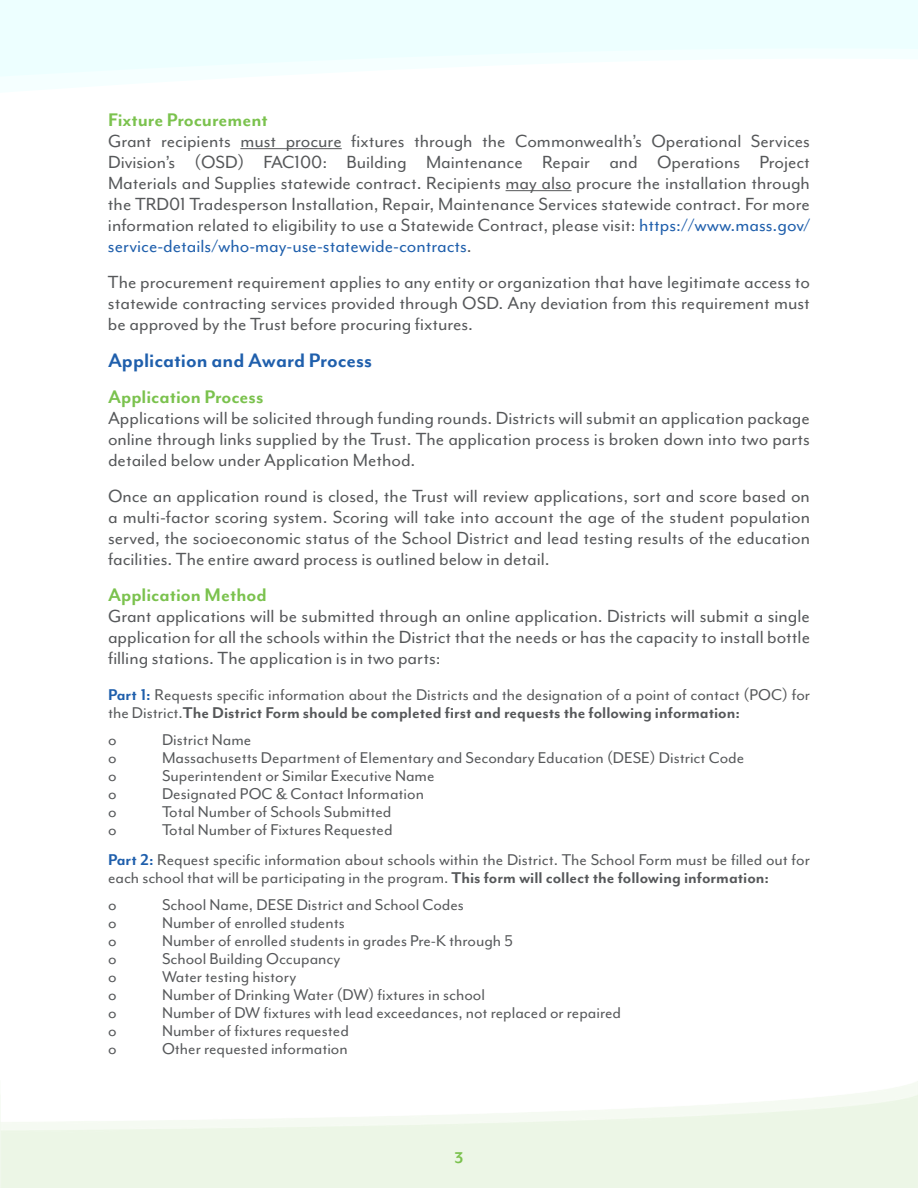
<style>
.page{position:relative;width:918px;height:1188px;background:#fff}
.page>*{position:absolute;margin:0;border:0;box-sizing:border-box;transform-origin:0 0}
.t1{font:700 22.5px "Mr Eaves Mod OT";color:#1f5fac}
.t2{font:700 21px "Mr Eaves Mod OT";color:#7bc24e}
.t3{font:20.25px/21px "Mr Eaves Mod OT";color:#56585a;text-align:justify}
.t4{font:18px/18px "Mr Eaves Mod OT";color:#56585a}
.t5{font:700 18px "Mr Eaves Mod OT";color:#7bc24e}
.s1{color:#1f5fac}
.s2{font-weight:700;color:#1f5fac}
.s3{font-weight:700}
</style>
<div class="page">
<svg style="left:1px;top:0;width:917px;height:77px;fill:#edffff"></svg>
<svg style="left:0;top:0;width:1px;height:77px"></svg>
<hr style="left:240px;top:148px;width:102px;height:1px;background:#56585a">
<hr style="left:506px;top:190px;width:66px;height:1px;background:#56585a">
<p class="t2" style="left:108px;top:108px;width:161px">Fixture Procurement</p>
<p class="t3" style="left:108px;top:130px;width:704px">Grant recipients must procure fixtures through the Commonwealth’s Operational Services Division’s (OSD) FAC100: Building Maintenance Repair and Operations Project Materials and Supplies statewide contract. Recipients may also procure the installation through the TRD01 Tradesperson Installation, Repair, Maintenance Services statewide contract. For more information related to eligibility to use a Statewide Contract, please visit: <span class="s1">https://www.mass.gov/ service-details/who-may-use-statewide-contracts</span>.</p>
<p class="t3" style="left:108px;top:271px;width:704px">The procurement requirement applies to any entity or organization that have legitimate access to statewide contracting services provided through OSD. Any deviation from this requirement must be approved by the Trust before procuring fixtures.</p>
<p class="t1" style="left:108px;top:348px;width:265px">Application and Award Process</p>
<p class="t2" style="left:108px;top:385px;width:157px">Application Process</p>
<p class="t3" style="left:108px;top:408px;width:704px">Applications will be solicited through funding rounds. Districts will submit an application package online through links supplied by the Trust. The application process is broken down into two parts detailed below under Application Method.</p>
<p class="t3" style="left:108px;top:486px;width:704px">Once an application round is closed, the Trust will review applications, sort and score based on a multi-factor scoring system. Scoring will take into account the age of the student population served, the socioeconomic status of the School District and lead testing results of the education facilities. The entire award process is outlined below in detail.</p>
<p class="t2" style="left:108px;top:583px;width:160px">Application Method</p>
<p class="t3" style="left:108px;top:606px;width:704px">Grant applications will be submitted through an online application. Districts will submit a single application for all the schools within the District that the needs or has the capacity to install bottle filling stations. The application is in two parts:</p>
<p class="t4" style="left:108px;top:686px;width:704px"><span class="s2">Part 1:</span> Requests specific information about the Districts and the designation of a point of contact (POC) for the District.<span class="s3">The District Form should be completed first and requests the following information:</span></p>
<p class="t4" style="left:108px;top:731px;width:10px">o</p>
<p class="t4" style="left:162px;top:731px;width:91px">District Name</p>
<p class="t4" style="left:108px;top:749px;width:10px">o</p>
<p class="t4" style="left:162px;top:749px;width:584px">Massachusetts Department of Elementary and Secondary Education (DESE) District Code</p>
<p class="t4" style="left:108px;top:767px;width:10px">o</p>
<p class="t4" style="left:162px;top:767px;width:274px">Superintendent or Similar Executive Name</p>
<p class="t4" style="left:108px;top:785px;width:10px">o</p>
<p class="t4" style="left:162px;top:785px;width:264px">Designated POC &amp; Contact Information</p>
<p class="t4" style="left:108px;top:803px;width:10px">o</p>
<p class="t4" style="left:162px;top:803px;width:231px">Total Number of Schools Submitted</p>
<p class="t4" style="left:108px;top:821px;width:10px">o</p>
<p class="t4" style="left:108px;top:815px;width:704px;line-height:30px;text-indent:54px">Total Number of Fixtures Requested<br><span class="s2">Part 2:</span> Request specific information about schools within the District. The School Form must be filled out for</p>
<p class="t4" style="left:108px;top:865px;width:663px;line-height:27px">each school that will be participating in the program. <span class="s3">This form will collect the following information: </span>o</p>
<p class="t4" style="left:162px;top:896px;width:304px">School Name, DESE District and School Codes</p>
<p class="t4" style="left:108px;top:914px;width:10px">o</p>
<p class="t4" style="left:162px;top:914px;width:184px">Number of enrolled students</p>
<p class="t4" style="left:108px;top:932px;width:10px">o</p>
<p class="t4" style="left:162px;top:932px;width:352px">Number of enrolled students in grades Pre-K through 5</p>
<p class="t4" style="left:108px;top:950px;width:10px">o</p>
<p class="t4" style="left:162px;top:950px;width:180px">School Building Occupancy</p>
<p class="t4" style="left:108px;top:968px;width:10px">o</p>
<p class="t4" style="left:162px;top:968px;width:136px">Water testing history</p>
<p class="t4" style="left:108px;top:986px;width:10px">o</p>
<p class="t4" style="left:162px;top:986px;width:324px">Number of Drinking Water (DW) fixtures in school</p>
<p class="t4" style="left:108px;top:1004px;width:10px">o</p>
<p class="t4" style="left:162px;top:1004px;width:461px">Number of DW fixtures with lead exceedances, not replaced or repaired</p>
<p class="t4" style="left:108px;top:1022px;width:10px">o</p>
<p class="t4" style="left:162px;top:1022px;width:188px">Number of fixtures requested</p>
<p class="t4" style="left:108px;top:1040px;width:10px">o</p>
<p class="t4" style="left:162px;top:1040px;width:187px">Other requested information</p>
<p class="t5" style="left:455px;top:1148px;width:10px">3</p>
</div>
